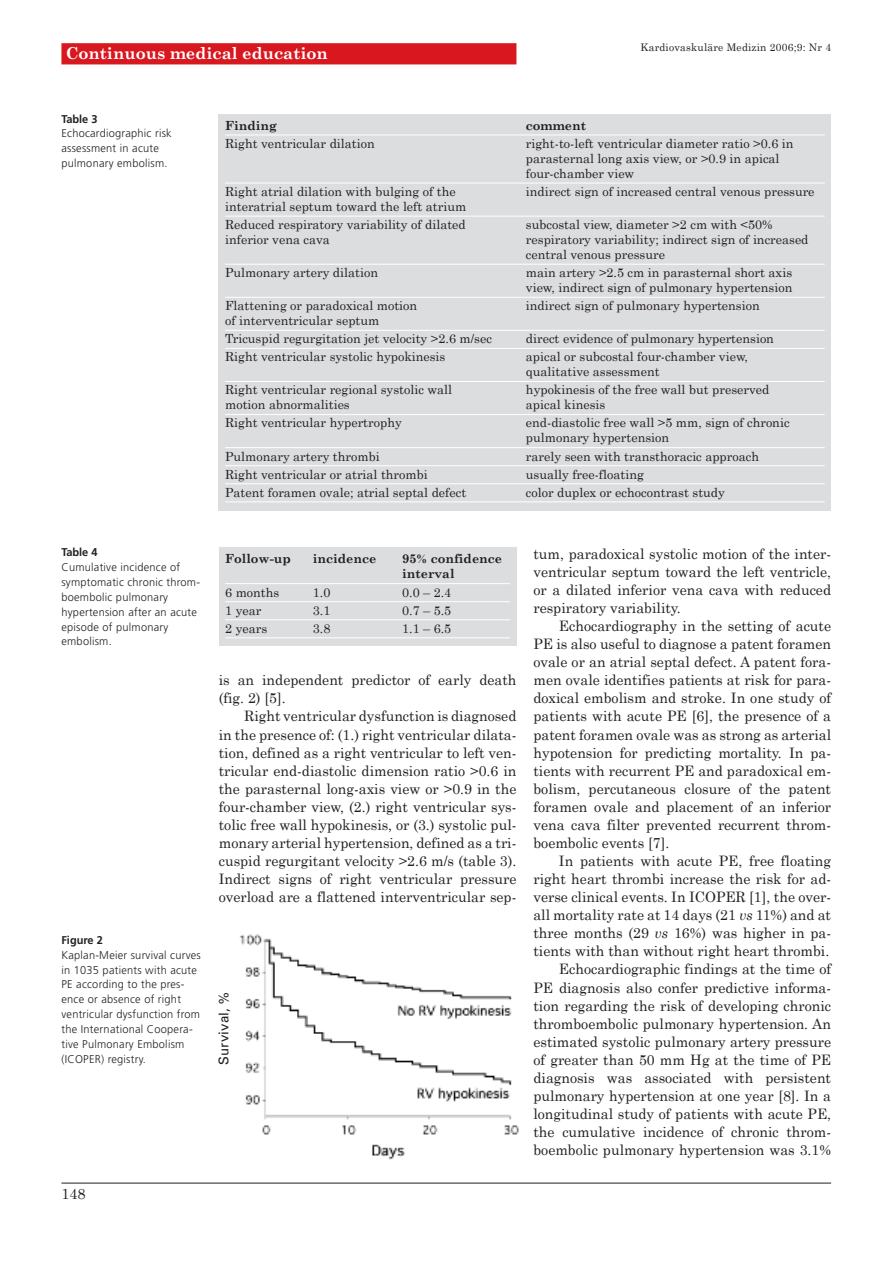
<style>
.page{position:relative;width:893px;height:1263px;background:#fff}
.page>*{position:absolute;margin:0;border:0;box-sizing:border-box;transform-origin:0 0}
.t1{font:700 16.5px "Century Schoolbook";color:#fff}
.t2{font:14.7px "Century Schoolbook";color:#231f20}
.t3{font:14.4px/18px "Century Schoolbook";color:#231f20;text-align:justify}
.t4{font:13.5px "Univers";letter-spacing:.02em;color:#231f20}
.t5{font:12.6px/15px "Century Schoolbook";color:#231f20}
.t6{font:700 12.6px/15px "Century Schoolbook";color:#231f20}
.t7{font:300 11.25px/14.9px "Frutiger";letter-spacing:.02em;color:#231f20}
.t8{font:700 11.25px "Frutiger";color:#231f20}
.t9{font:10.5px "Century Schoolbook";letter-spacing:.02em;color:#231f20}
.s1{font-style:italic}
</style>
<div class="page">
<div style="left:61px;top:43px;width:455px;height:21px;background:#d8171f"></div>
<hr style="left:61px;top:1183px;width:770px;height:1px;background:#231f20">
<div style="left:219px;top:114px;width:612px;height:396px;background:#dcdddf"></div>
<hr style="left:225px;top:135px;width:600px;height:1px;background:#fff">
<hr style="left:225px;top:183px;width:600px;height:1px;background:#fff">
<hr style="left:225px;top:216px;width:600px;height:1px;background:#fff">
<hr style="left:225px;top:264px;width:600px;height:1px;background:#fff">
<hr style="left:225px;top:297px;width:600px;height:1px;background:#fff">
<hr style="left:225px;top:330px;width:600px;height:1px;background:#fff">
<hr style="left:225px;top:348px;width:600px;height:1px;background:#fff">
<hr style="left:225px;top:381px;width:600px;height:1px;background:#fff">
<hr style="left:225px;top:414px;width:600px;height:1px;background:#fff">
<hr style="left:225px;top:447px;width:600px;height:1px;background:#fff">
<hr style="left:225px;top:465px;width:600px;height:1px;background:#fff">
<hr style="left:225px;top:483px;width:600px;height:1px;background:#fff">
<hr style="left:225px;top:501px;width:600px;height:1px;background:#fff">
<div style="left:219px;top:548px;width:297px;height:98px;background:#dcdddf"></div>
<hr style="left:225px;top:583px;width:285px;height:1px;background:#fff">
<hr style="left:225px;top:601px;width:285px;height:1px;background:#fff">
<hr style="left:225px;top:619px;width:285px;height:1px;background:#fff">
<hr style="left:225px;top:637px;width:285px;height:1px;background:#fff">
<img style="left:240px;top:934px;width:279px;height:225px">
<p class="t1" style="left:66px;top:43px;width:264px">Continuous medical education</p>
<p class="t9" style="left:640px;top:41px;width:192px">Kardiovaskuläre Medizin 2006;9: Nr 4</p>
<p class="t8" style="left:61px;top:114px;width:38px">Table 3</p>
<p class="t7" style="left:61px;top:127px;width:112px">Echocardiographic risk assessment in acute pulmonary embolism.</p>
<p class="t6" style="left:225px;top:117px;width:53px">Finding</p>
<p class="t6" style="left:526px;top:117px;width:62px">comment</p>
<p class="t5" style="left:225px;top:136px;width:151px">Right ventricular dilation</p>
<p class="t5" style="left:526px;top:136px;width:269px">right-to-left ventricular diameter ratio &gt;0.6 in parasternal long axis view, or &gt;0.9 in apical four-chamber view</p>
<p class="t5" style="left:225px;top:184px;width:232px">Right atrial dilation with bulging of the</p>
<p class="t5" style="left:526px;top:184px;width:290px">indirect sign of increased central venous pressure</p>
<p class="t5" style="left:225px;top:197px;width:243px;line-height:18px">interatrial septum toward the left atrium<br>Reduced respiratory variability of dilated</p>
<p class="t5" style="left:526px;top:217px;width:248px">subcostal view, diameter &gt;2 cm with &lt;50%</p>
<p class="t5" style="left:225px;top:232px;width:106px">inferior vena cava</p>
<p class="t5" style="left:526px;top:232px;width:284px">respiratory variability; indirect sign of increased central venous pressure</p>
<p class="t5" style="left:225px;top:265px;width:154px">Pulmonary artery dilation</p>
<p class="t5" style="left:526px;top:265px;width:268px">main artery &gt;2.5 cm in parasternal short axis view, indirect sign of pulmonary hypertension</p>
<p class="t5" style="left:225px;top:298px;width:194px">Flattening or paradoxical motion</p>
<p class="t5" style="left:526px;top:298px;width:235px">indirect sign of pulmonary hypertension</p>
<p class="t5" style="left:225px;top:311px;width:268px;line-height:18px">of interventricular septum<br>Tricuspid regurgitation jet velocity &gt;2.6 m/sec</p>
<p class="t5" style="left:526px;top:331px;width:250px">direct evidence of pulmonary hypertension</p>
<p class="t5" style="left:225px;top:349px;width:222px">Right ventricular systolic hypokinesis</p>
<p class="t5" style="left:526px;top:349px;width:224px">apical or subcostal four-chamber view, qualitative assessment</p>
<p class="t5" style="left:225px;top:382px;width:229px">Right ventricular regional systolic wall</p>
<p class="t5" style="left:526px;top:382px;width:245px">hypokinesis of the free wall but preserved</p>
<p class="t5" style="left:225px;top:397px;width:126px">motion abnormalities</p>
<p class="t5" style="left:526px;top:397px;width:81px">apical kinesis</p>
<p class="t5" style="left:225px;top:415px;width:178px">Right ventricular hypertrophy</p>
<p class="t5" style="left:526px;top:415px;width:265px">end-diastolic free wall &gt;5 mm, sign of chronic pulmonary hypertension</p>
<p class="t5" style="left:225px;top:448px;width:156px">Pulmonary artery thrombi</p>
<p class="t5" style="left:526px;top:448px;width:235px">rarely seen with transthoracic approach</p>
<p class="t5" style="left:225px;top:466px;width:204px">Right ventricular or atrial thrombi</p>
<p class="t5" style="left:526px;top:466px;width:119px">usually free-floating</p>
<p class="t5" style="left:225px;top:484px;width:243px">Patent foramen ovale; atrial septal defect</p>
<p class="t5" style="left:526px;top:484px;width:201px">color duplex or echocontrast study</p>
<p class="t8" style="left:61px;top:548px;width:38px">Table 4</p>
<p class="t7" style="left:61px;top:561px;width:140px">Cumulative incidence of symptomatic chronic throm&shy;boembolic pulmonary hypertension after an acute episode of pulmonary embolism.</p>
<p class="t8" style="left:61px;top:935px;width:43px">Figure 2</p>
<p class="t7" style="left:61px;top:948px;width:141px">Kaplan-Meier survival curves in 1035 patients with acute<br>PE according to the pres&shy;ence or absence of right ventricular dysfunction from the International Coopera&shy;tive Pulmonary Embolism (ICOPER) registry.</p>
<p class="t2" style="left:61px;top:1185px;width:26px">148</p>
<p class="t6" style="left:225px;top:551px;width:67px">Follow-up</p>
<p class="t6" style="left:313px;top:551px;width:65px">incidence</p>
<p class="t6" style="left:402px;top:551px;width:101px">95% confidence interval</p>
<p class="t5" style="left:225px;top:584px;width:56px">6 months</p>
<p class="t5" style="left:313px;top:584px;width:19px">1.0</p>
<p class="t5" style="left:402px;top:584px;width:51px">0.0 – 2.4</p>
<p class="t5" style="left:225px;top:602px;width:38px">1 year</p>
<p class="t5" style="left:313px;top:602px;width:19px">3.1</p>
<p class="t5" style="left:402px;top:602px;width:51px">0.7 – 5.5</p>
<p class="t5" style="left:225px;top:620px;width:44px">2 years</p>
<p class="t5" style="left:313px;top:620px;width:19px">3.8</p>
<p class="t5" style="left:402px;top:620px;width:51px">1.1 – 6.5</p>
<p class="t3" style="left:219px;top:671px;width:299px">is an independent predictor of early death (fig. 2) [5].</p>
<p class="t3" style="left:219px;top:707px;width:299px;text-indent:26px">Right ventricular dysfunction is diagnosed in the presence of: (1.) right ventricular dilata&shy;tion, defined as a right ventricular to left ven&shy;tricular end-diastolic dimension ratio &gt;0.6 in the parasternal long-axis view or &gt;0.9 in the four-chamber view, (2.) right ventricular sys&shy;tolic free wall hypokinesis, or (3.) systolic pul&shy;monary arterial hypertension, defined as a tri&shy;cuspid regurgitant velocity &gt;2.6 m/s (table 3).<br>Indirect signs of right ventricular pressure overload are a flattened interventricular sep-</p>
<p class="t4" style="left:219px;top:1065px;width:75px;rotate:-90deg">Survival, %</p>
<p class="t3" style="left:533px;top:544px;width:299px">tum, paradoxical systolic motion of the inter&shy;ventricular septum toward the left ventricle, or a dilated inferior vena cava with reduced respiratory variability.</p>
<p class="t3" style="left:533px;top:616px;width:299px;text-indent:26px">Echocardiography in the setting of acute PE is also useful to diagnose a patent foramen ovale or an atrial septal defect. A patent fora&shy;men ovale identifies patients at risk for para&shy;doxical embolism and stroke. In one study of patients with acute PE [6], the presence of a patent foramen ovale was as strong as arterial hypotension for predicting mortality. In pa&shy;tients with recurrent PE and paradoxical em&shy;bolism, percutaneous closure of the patent foramen ovale and placement of an inferior vena cava filter prevented recurrent throm&shy;boembolic events [7].</p>
<p class="t3" style="left:533px;top:851px;width:299px;text-align:right">In patients with acute PE, free floating right heart thrombi increase the risk for ad&shy;verse clinical events. In ICOPER [1], the over&shy;all mortality rate at 14 days (21 <span class="s1">vs</span> 11%) and at three months (29 <span class="s1">vs</span> 16%) was higher in pa&shy;tients with than without right heart thrombi.<br>Echocardiographic findings at the time of<br>PE diagnosis also confer predictive informa&shy;tion regarding the risk of developing chronic thromboembolic pulmonary hypertension. An estimated systolic pulmonary artery pressure of greater than 50 mm Hg at the time of PE diagnosis was associated with persistent pulmonary hypertension at one year [8]. In a longitudinal study of patients with acute PE, the cumulative incidence of chronic throm&shy;boembolic pulmonary hypertension was 3.1%</p>
</div>
